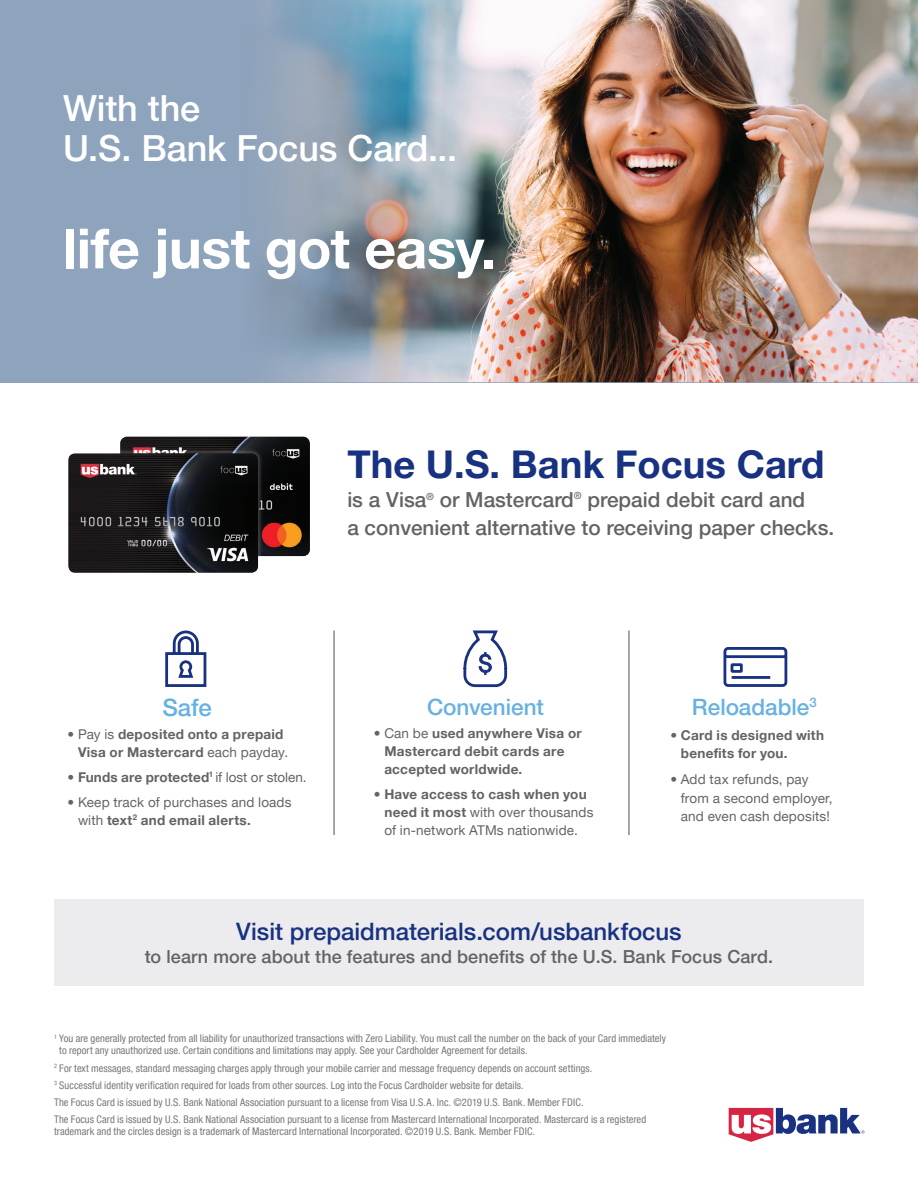
<style>
.page{position:relative;width:918px;height:1188px;background:#fff}
.page>*{position:absolute;margin:0;border:0;box-sizing:border-box;transform-origin:0 0}
.t1{font:700 55.5px "Helvetica Neue LT Pro";letter-spacing:-.015em;color:#fff}
.t2{font:700 38.25px "Helvetica Neue LT Pro";color:#183181}
.t3{font:500 36px "Helvetica Neue LT Pro";letter-spacing:-.005em;color:#fff}
.t4{font:500 24px "Helvetica Neue LT Pro";color:#183181}
.t5{font:500 24px "Helvetica Neue LT Pro";color:#67b1e2}
.t6{font:500 22.5px "Helvetica Neue LT Pro";color:#67b1e2}
.t7{font:500 20.7px/27.5px "Helvetica Neue LT Pro";color:#636366}
.t8{font:500 18px "Helvetica Neue LT Pro";letter-spacing:.005em;color:#636366}
.t9{font:13.5px/18px "Helvetica Neue LT Pro";letter-spacing:.01em;color:#636366}
.t10{font:700 13.5px/18px "Helvetica Neue LT Pro";letter-spacing:.02em;color:#636366}
.t11{font:condensed 10.5px/12px "Helvetica Neue LT Pro";letter-spacing:.005em;color:#76787b}
.s1{font-weight:400}
.s2{font-weight:700}
</style>
<div class="page">
<div style="left:0;top:0;width:918px;height:382px;background:#8ea3bc"></div>
<img style="left:266px;top:0;width:652px;height:382px">
<hr style="left:333px;top:631px;width:2px;height:204px;background:#636366">
<hr style="left:628px;top:631px;width:2px;height:204px;background:#636366">
<div style="left:54px;top:900px;width:810px;height:86px;background:#ececee"></div>
<img style="left:68px;top:436px;width:242px;height:137px">
<svg style="left:729px;top:1108px;width:136px;height:34px"></svg>
<svg style="left:165px;top:630px;width:42px;height:57px"></svg>
<svg style="left:723px;top:647px;width:65px;height:40px"></svg>
<svg style="left:463px;top:630px;width:45px;height:58px"></svg>
<p class="t3" style="left:63px;top:86px;width:139px">With the</p>
<p class="t3" style="left:63px;top:127px;width:396px">U.S. Bank Focus Card...</p>
<p class="t1" style="left:63px;top:214px;width:435px">life just got easy.</p>
<p class="t2" style="left:347px;top:441px;width:479px">The U.S. Bank Focus Card</p>
<p class="t7" style="left:347px;top:486px;width:488px">is a Visa<sup>®</sup> or Mastercard<sup>®</sup> prepaid debit card and<br>a convenient alternative to receiving paper checks.</p>
<p class="t5" style="left:162px;top:693px;width:51px">Safe</p>
<p class="t10" style="left:78px;top:725px;width:212px;text-indent:-11px"><span class="s1">• Pay is</span> deposited onto a prepaid<br>Visa or Mastercard <span class="s1">each payday.</span></p>
<p class="t10" style="left:68px;top:768px;width:241px">• Funds are protected<sup>1</sup> <span class="s1">if lost or stolen.</span></p>
<p class="t9" style="left:78px;top:792px;width:215px;text-indent:-11px">• Keep track of purchases and loads with <span class="s2">text</span><sup>2</sup> <span class="s2">and email alerts.</span></p>
<p class="t6" style="left:427px;top:693px;width:119px">Convenient</p>
<p class="t10" style="left:384px;top:724px;width:199px;text-indent:-11px"><span class="s1">• Can be</span> used anywhere Visa or<br>Mastercard debit cards are accepted worldwide.</p>
<p class="t9" style="left:384px;top:785px;width:211px;text-indent:-11px"><span class="s2">• Have access to cash when you need it most</span> with over thousands of in-network ATMs nationwide.</p>
<p class="t6" style="left:692px;top:693px;width:126px">Reloadable<sup>3</sup></p>
<p class="t10" style="left:681px;top:725px;width:145px;text-indent:-11px">• Card is designed with benefits for you.</p>
<p class="t9" style="left:681px;top:769px;width:153px;line-height:19.5px;text-indent:-11px">• Add tax refunds, pay from a second employer,</p>
<p class="t9" style="left:681px;top:807px;width:151px">and even cash deposits!</p>
<p class="t4" style="left:236px;top:917px;width:447px">Visit prepaidmaterials.com/usbankfocus</p>
<p class="t8" style="left:145px;top:945px;width:630px">to learn more about the features and benefits of the U.S. Bank Focus Card.</p>
<p class="t11" style="left:59px;top:1033px;width:608px;text-indent:-5px"><sup>1</sup> You are generally protected from all liability for unauthorized transactions with Zero Liability. You must call the number on the back of your Card immediately to report any unauthorized use. Certain conditions and limitations may apply. See your Cardholder Agreement for details.</p>
<p class="t11" style="left:54px;top:1062px;width:540px"><sup>2</sup> For text messages, standard messaging charges apply through your mobile carrier and message frequency depends on account settings.</p>
<p class="t11" style="left:54px;top:1079px;width:471px"><sup>3</sup> Successful identity verification required for loads from other sources. Log into the Focus Cardholder website for details.</p>
<p class="t11" style="left:54px;top:1096px;width:531px">The Focus Card is issued by U.S. Bank National Association pursuant to a license from Visa U.S.A. Inc. ©2019 U.S. Bank. Member FDIC.</p>
<p class="t11" style="left:54px;top:1113px;width:594px">The Focus Card is issued by U.S. Bank National Association pursuant to a license from Mastercard International Incorporated. Mastercard is a registered trademark and the circles design is a trademark of Mastercard International Incorporated. ©2019 U.S. Bank. Member FDIC.</p>
</div>
